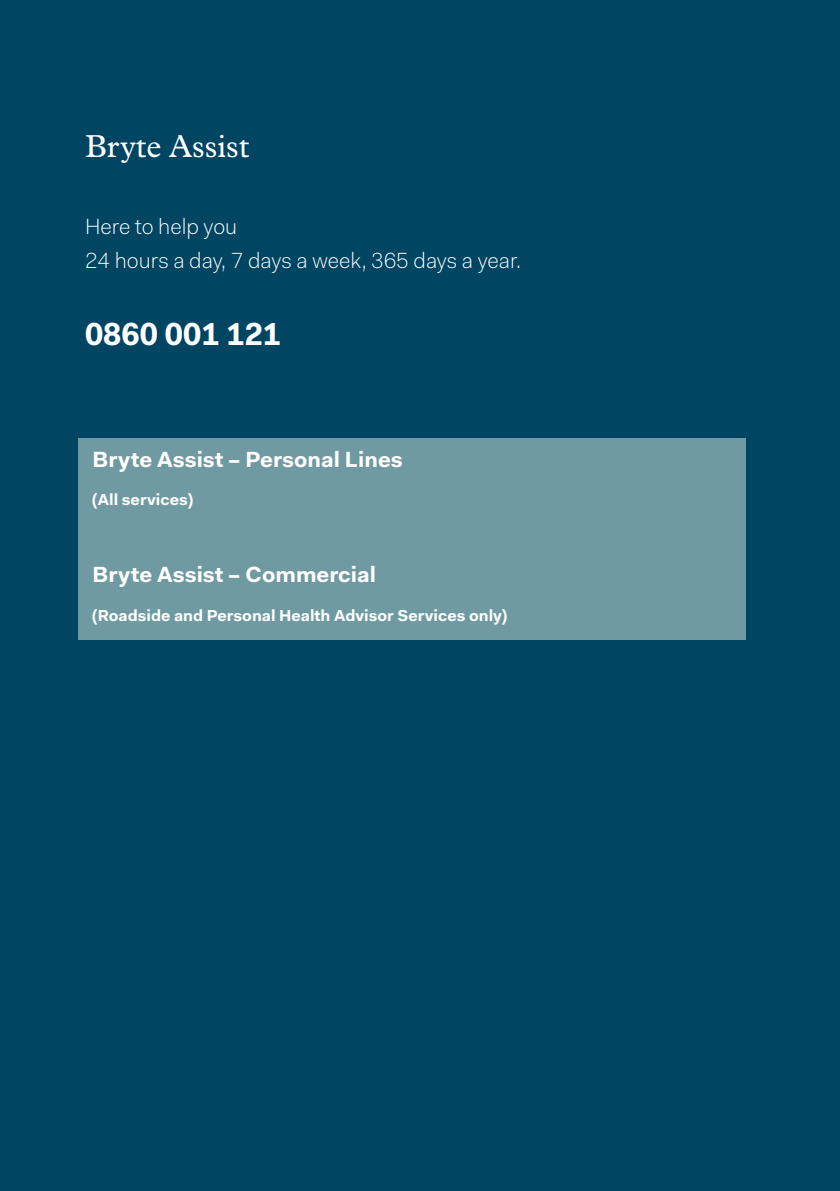
<style>
.page{position:relative;width:840px;height:1191px;background:#fff}
.page>*{position:absolute;margin:0;border:0;box-sizing:border-box;transform-origin:0 0}
.t1{font:32px "Plantin";color:#fff}
.t2{font:700 32px "Fakt Pro";color:#fff}
.t3{font:300 22px/34.4px "Fakt Pro";color:#fff}
.t4{font:700 22px "Fakt Pro";color:#fff}
.t5{font:700 16px "Fakt Pro";color:#fff}
</style>
<div class="page">
<div style="left:0;top:0;width:839px;height:1191px;background:#004562"></div>
<div style="left:78px;top:438px;width:667px;height:201px;background:#709aa1"></div>
<h1 class="t1" style="left:85px;top:128px;width:166px">Bryte Assist</h1>
<h2 class="t3" style="left:85px;top:209px;width:437px">Here to help you<br>24 hours a day, 7 days a week, 365 days a year.</h2>
<h1 class="t2" style="left:85px;top:313px;width:197px">0860 001 121</h1>
<h2 class="t4" style="left:92px;top:444px;width:311px">Bryte Assist – Personal Lines</h2>
<p class="t5" style="left:92px;top:489px;width:102px">(All services)</p>
<h2 class="t4" style="left:92px;top:560px;width:285px">Bryte Assist – Commercial</h2>
<p class="t5" style="left:92px;top:604px;width:416px">(Roadside and Personal Health Advisor Services only)</p>
</div>
